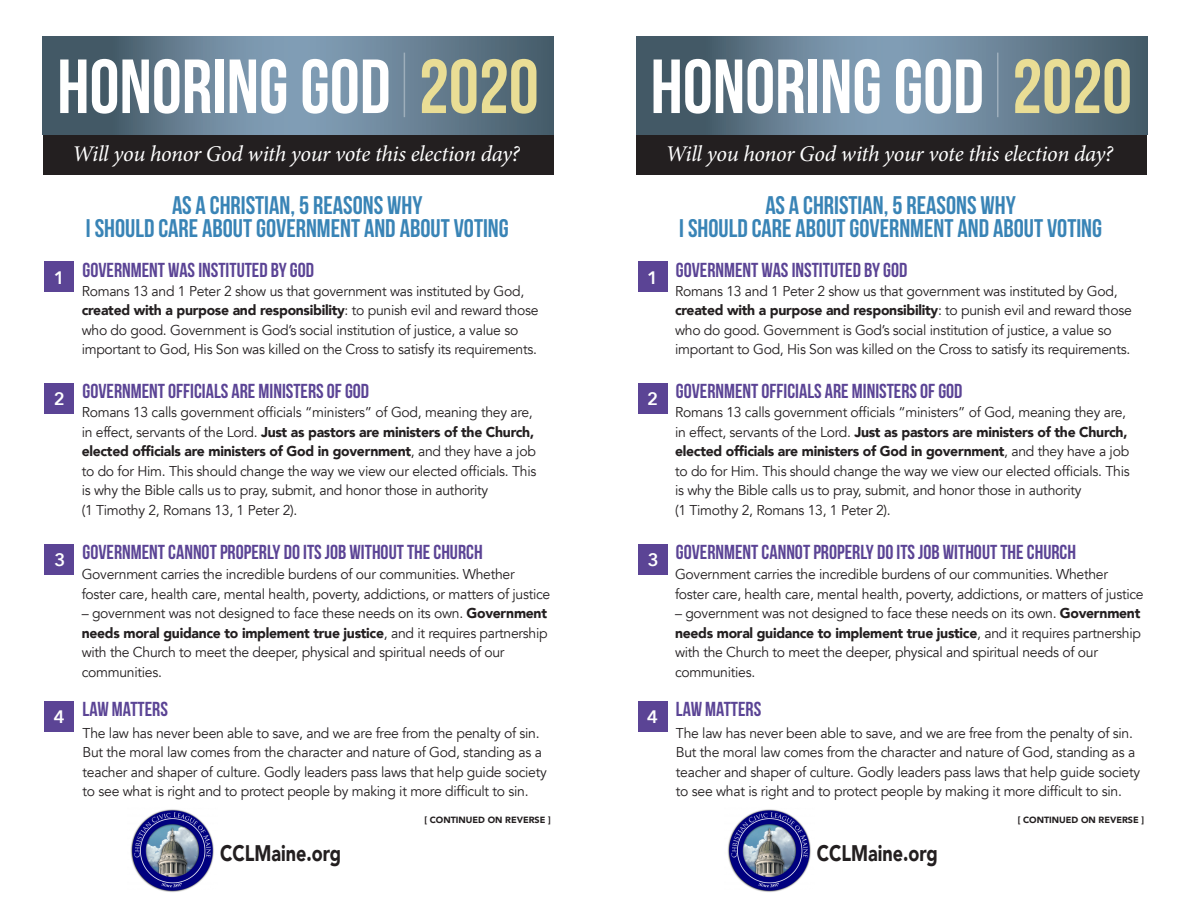
<style>
.page{position:relative;width:1188px;height:918px;background:#fff}
.page>*{position:absolute;margin:0;border:0;box-sizing:border-box;transform-origin:0 0}
.t1{font:76.5px "Bebas Neue";color:#fff}
.t2{font:25.5px/22.5px "Bebas Neue";color:#3984b6;text-align:center}
.t3{font:italic 22.5px "Minion Pro";letter-spacing:-.02em;color:#fff}
.t4{font:900 22.5px "Avenir";color:#231f20;scale:.8 1}
.t5{font:20.25px "Bebas Neue";color:#5b4495}
.t6{font:600 18px "Avenir Next";color:#fff}
.t7{font:14.25px/19.5px "Avenir";letter-spacing:-.02em;color:#231f20}
.t8{font:900 9px "Avenir";color:#231f20}
.s1{color:#e9dd95}
.s2{font-weight:900}
</style>
<div class="page">
<div style="left:44px;top:262px;width:30px;height:30px;background:#5b4495"></div>
<div style="left:638px;top:262px;width:30px;height:30px;background:#5b4495"></div>
<div style="left:44px;top:383px;width:30px;height:30px;background:#5b4495"></div>
<div style="left:638px;top:383px;width:30px;height:30px;background:#5b4495"></div>
<div style="left:44px;top:544px;width:30px;height:30px;background:#5b4495"></div>
<div style="left:638px;top:544px;width:30px;height:30px;background:#5b4495"></div>
<div style="left:44px;top:701px;width:30px;height:30px;background:#5b4495"></div>
<div style="left:638px;top:701px;width:30px;height:30px;background:#5b4495"></div>
<div style="left:43px;top:134px;width:511px;height:41px;background:#231f20"></div>
<div style="left:636px;top:134px;width:511px;height:41px;background:#231f20"></div>
<svg style="left:43px;top:36px;width:511px;height:98px;background:#627b8d"></svg>
<svg style="left:636px;top:36px;width:511px;height:98px;background:#627b8e"></svg>
<hr style="left:404px;top:53px;width:1px;height:64px;background:#fff">
<hr style="left:997px;top:53px;width:1px;height:64px;background:#fff">
<img style="left:130px;top:809px;width:84px;height:83px">
<img style="left:727px;top:809px;width:84px;height:83px">
<p class="t1" style="left:57px;top:45px;width:483px">HONORING GOD <span class="s1">2020</span></p>
<p class="t1" style="left:651px;top:45px;width:483px">HONORING GOD <span class="s1">2020</span></p>
<p class="t3" style="left:72px;top:139px;width:449px">Will you honor God with your vote this election day?</p>
<p class="t3" style="left:666px;top:139px;width:449px">Will you honor God with your vote this election day?</p>
<p class="t2" style="left:86px;top:194px;width:424px">AS A CHRISTIAN, 5 REASONS WHY<br>I SHOULD CARE ABOUT GOVERNMENT AND ABOUT VOTING</p>
<p class="t2" style="left:679px;top:194px;width:424px">AS A CHRISTIAN, 5 REASONS WHY<br>I SHOULD CARE ABOUT GOVERNMENT AND ABOUT VOTING</p>
<p class="t5" style="left:83px;top:259px;width:233px">GOVERNMENT WAS INSTITUTED BY GOD</p>
<p class="t5" style="left:676px;top:259px;width:233px">GOVERNMENT WAS INSTITUTED BY GOD</p>
<p class="t6" style="left:54px;top:262px;width:12px">1</p>
<p class="t6" style="left:647px;top:262px;width:12px">1</p>
<p class="t7" style="left:82px;top:281px;width:458px">Romans 13 and 1 Peter 2 show us that government was instituted by God, <span class="s2">created with a purpose and responsibility</span>: to punish evil and reward those who do good. Government is God’s social institution of justice, a value so important to God, His Son was killed on the Cross to satisfy its requirements.</p>
<p class="t7" style="left:675px;top:281px;width:458px">Romans 13 and 1 Peter 2 show us that government was instituted by God, <span class="s2">created with a purpose and responsibility</span>: to punish evil and reward those who do good. Government is God’s social institution of justice, a value so important to God, His Son was killed on the Cross to satisfy its requirements.</p>
<p class="t5" style="left:83px;top:380px;width:288px">GOVERNMENT OFFICIALS ARE MINISTERS OF GOD</p>
<p class="t5" style="left:676px;top:380px;width:288px">GOVERNMENT OFFICIALS ARE MINISTERS OF GOD</p>
<p class="t6" style="left:54px;top:383px;width:12px">2</p>
<p class="t6" style="left:647px;top:383px;width:12px">2</p>
<p class="t7" style="left:82px;top:403px;width:456px">Romans 13 calls government officials “ministers” of God, meaning they are, in effect, servants of the Lord. <span class="s2">Just as pastors are ministers of the Church, elected officials are ministers of God in government</span>, and they have a job to do for Him. This should change the way we view our elected officials. This is why the Bible calls us to pray, submit, and honor those in authority<br>(1 Timothy 2, Romans 13, 1 Peter 2).</p>
<p class="t7" style="left:675px;top:403px;width:456px">Romans 13 calls government officials “ministers” of God, meaning they are, in effect, servants of the Lord. <span class="s2">Just as pastors are ministers of the Church, elected officials are ministers of God in government</span>, and they have a job to do for Him. This should change the way we view our elected officials. This is why the Bible calls us to pray, submit, and honor those in authority<br>(1 Timothy 2, Romans 13, 1 Peter 2).</p>
<p class="t5" style="left:83px;top:541px;width:402px">GOVERNMENT CANNOT PROPERLY DO ITS JOB WITHOUT THE CHURCH</p>
<p class="t5" style="left:676px;top:541px;width:402px">GOVERNMENT CANNOT PROPERLY DO ITS JOB WITHOUT THE CHURCH</p>
<p class="t6" style="left:55px;top:544px;width:12px">3</p>
<p class="t6" style="left:648px;top:544px;width:12px">3</p>
<p class="t7" style="left:82px;top:565px;width:470px">Government carries the incredible burdens of our communities. Whether foster care, health care, mental health, poverty, addictions, or matters of justice</p>
<p class="t7" style="left:82px;top:604px;width:467px">– government was not designed to face these needs on its own. <span class="s2">Government needs moral guidance to implement true justice</span>, and it requires partnership with the Church to meet the deeper, physical and spiritual needs of our communities.</p>
<p class="t7" style="left:675px;top:565px;width:470px">Government carries the incredible burdens of our communities. Whether foster care, health care, mental health, poverty, addictions, or matters of justice</p>
<p class="t7" style="left:675px;top:604px;width:467px">– government was not designed to face these needs on its own. <span class="s2">Government needs moral guidance to implement true justice</span>, and it requires partnership with the Church to meet the deeper, physical and spiritual needs of our communities.</p>
<p class="t5" style="left:83px;top:698px;width:87px">LAW MATTERS</p>
<p class="t5" style="left:676px;top:698px;width:87px">LAW MATTERS</p>
<p class="t6" style="left:54px;top:701px;width:12px">4</p>
<p class="t6" style="left:647px;top:701px;width:12px">4</p>
<p class="t7" style="left:83px;top:723px;width:466px">The law has never been able to save, and we are free from the penalty of sin.<br>But the moral law comes from the character and nature of God, standing as a teacher and shaper of culture. Godly leaders pass laws that help guide society to see what is right and to protect people by making it more difficult to sin.</p>
<p class="t7" style="left:676px;top:723px;width:466px">The law has never been able to save, and we are free from the penalty of sin.<br>But the moral law comes from the character and nature of God, standing as a teacher and shaper of culture. Godly leaders pass laws that help guide society to see what is right and to protect people by making it more difficult to sin.</p>
<p class="t8" style="left:424px;top:812px;width:128px">[ CONTINUED ON REVERSE ]</p>
<p class="t8" style="left:1018px;top:812px;width:128px">[ CONTINUED ON REVERSE ]</p>
<p class="t4" style="left:220px;top:834px;width:153px">CCLMaine.org</p>
<p class="t4" style="left:817px;top:834px;width:153px">CCLMaine.org</p>
</div>
